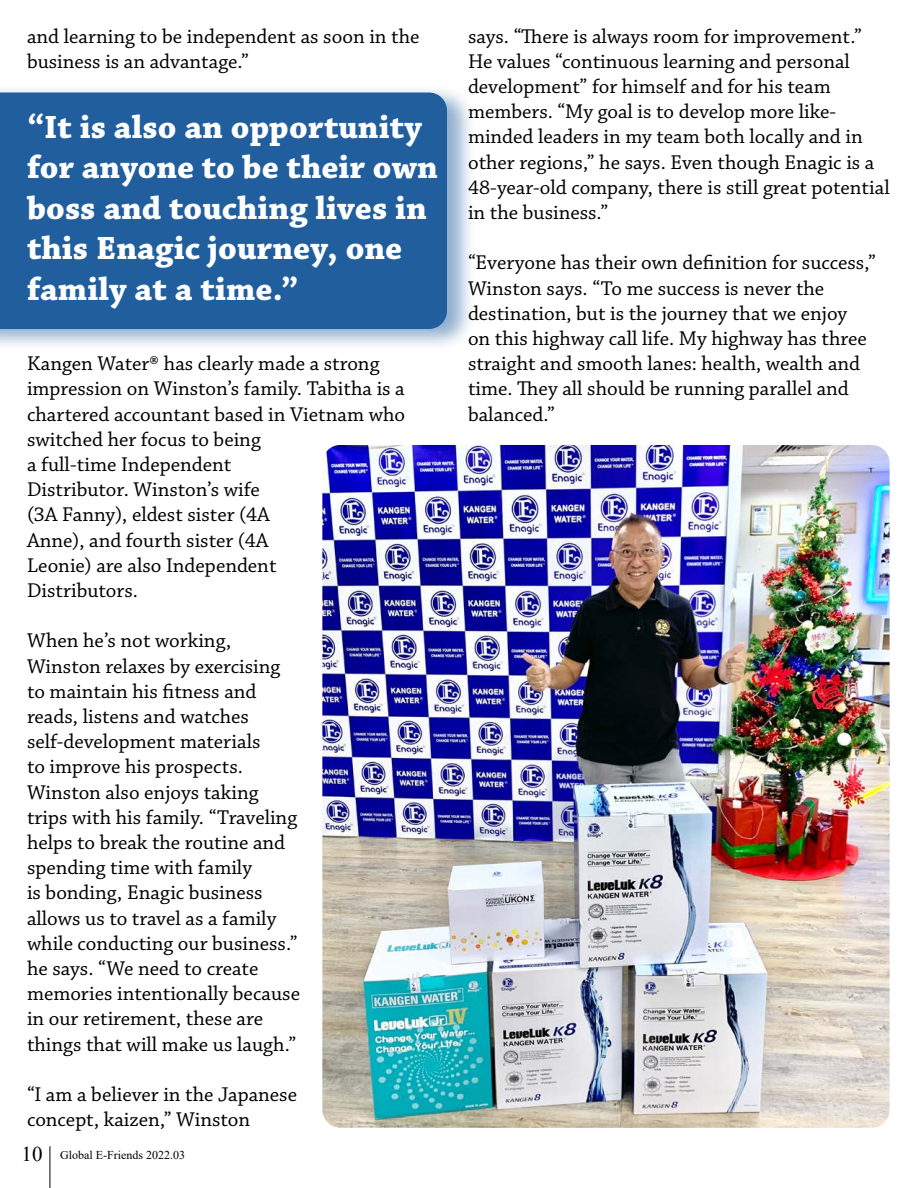
<style>
.page{position:relative;width:918px;height:1188px;background:#fff}
.page>*{position:absolute;margin:0;border:0;box-sizing:border-box;transform-origin:0 0}
.t1{font:33.75px/40.5px "Chaparral Pro Bold Capt";color:#fff}
.t2{font:21px/25.2px "Chaparral Pro";color:#000}
.t3{font:12px "Times New Roman";color:#000}
.s1{font-size:21px}
</style>
<div class="page">
<hr style="left:49px;top:1146px;width:1px;height:42px;background:#000">
<img style="left:322px;top:445px;width:568px;height:683px">
<div style="left:0;top:84px;width:476px;height:267px;background:#215e9e;opacity:.5"></div>
<div style="left:0;top:92px;width:447px;height:237px;background:#215e9e"></div>
<p class="t2" style="left:27px;top:24px;width:394px">and learning to be independent as soon in the business is an advantage.”</p>
<h1 class="t1" style="left:27px;top:108px;width:412px">“It is also an opportunity for anyone to be their own boss and touching lives in this Enagic journey, one family at a time.”</h1>
<p class="t2" style="left:27px;top:352px;width:380px">Kangen Water® has clearly made a strong impression on Winston’s family. Tabitha is a chartered accountant based in Vietnam who switched her focus to being<br>a full-time Independent<br>Distributor. Winston’s wife<br>(3A Fanny), eldest sister (4A<br>Anne), and fourth sister (4A<br>Leonie) are also Independent<br>Distributors.</p>
<p class="t2" style="left:27px;top:629px;width:275px">When he’s not working,<br>Winston relaxes by exercising to maintain his fitness and reads, listens and watches self-development materials<br>to improve his prospects.<br>Winston also enjoys taking trips with his family. “Traveling helps to break the routine and spending time with family<br>is bonding, Enagic business allows us to travel as a family while conducting our business.” he says. “We need to create memories intentionally because in our retirement, these are things that will make us laugh.”</p>
<p class="t2" style="left:27px;top:1083px;width:272px">“I am a believer in the Japanese concept, kaizen,” Winston</p>
<p class="t3" style="left:22px;top:1146px;width:165px"><span class="s1">10</span> Global E-Friends 2022.03</p>
<p class="t2" style="left:468px;top:24px;width:423px">says. “There is always room for improvement.” He values “continuous learning and personal development” for himself and for his team members. “My goal is to develop more like&shy;minded leaders in my team both locally and in other regions,” he says. Even though Enagic is a 48-year-old company, there is still great potential in the business.”</p>
<p class="t2" style="left:468px;top:251px;width:409px">“Everyone has their own definition for success,” Winston says. “To me success is never the destination, but is the journey that we enjoy<br>on this highway call life. My highway has three straight and smooth lanes: health, wealth and time. They all should be running parallel and balanced.”</p>
</div>
